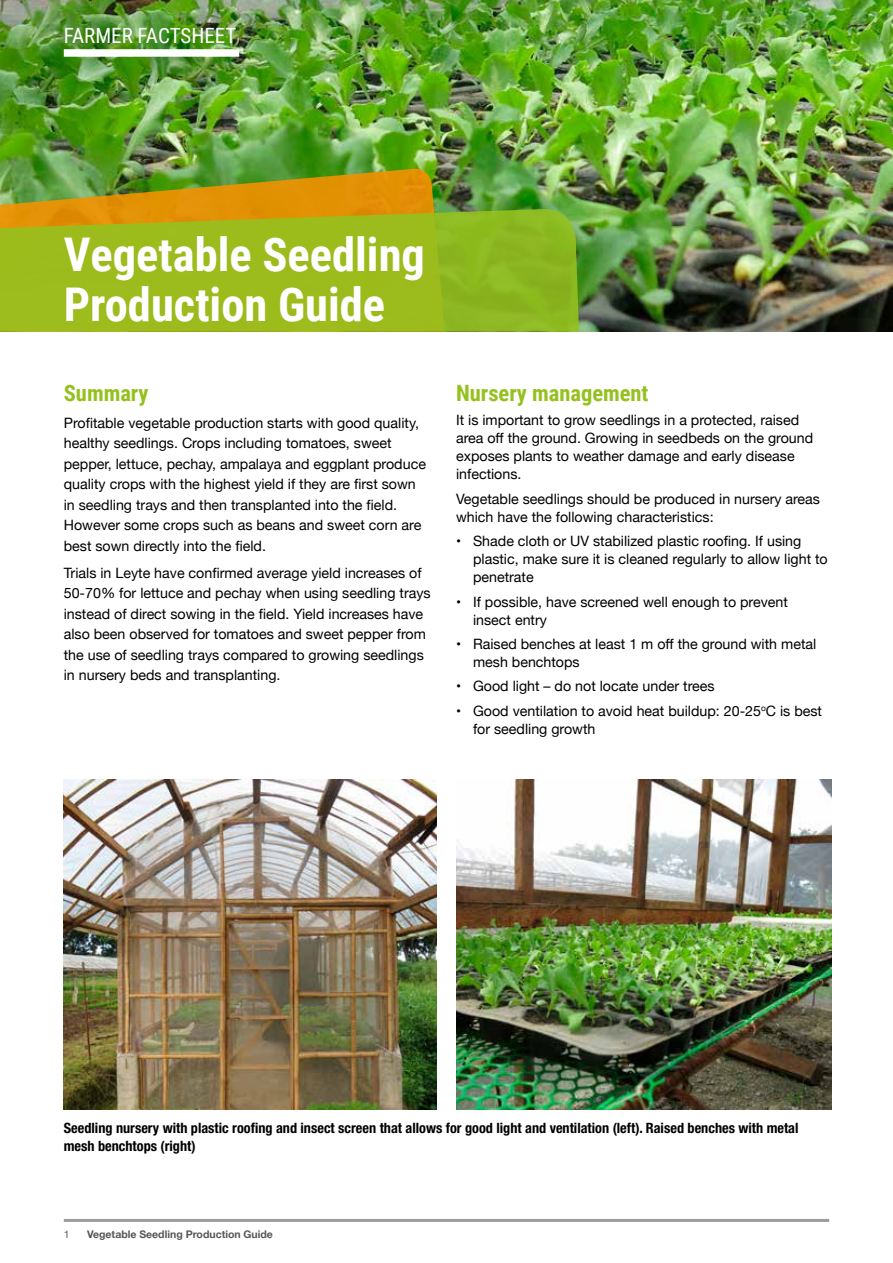
<style>
.page{position:relative;width:893px;height:1263px;background:#fff}
.page>*{position:absolute;margin:0;border:0;box-sizing:border-box;transform-origin:0 0}
.t1{font:700 46.5px/49.5px "Roboto Condensed";color:#fff}
.t2{font:700 22.5px "Roboto Condensed";color:#95c11f}
.t3{font:21px "Roboto Condensed";color:#fff}
.t4{font:14.25px/20.5px "Helvetica Neue";color:#000}
.t5{font:700 condensed 14.25px/18px "Helvetica Neue LT Std";color:#000}
.t6{font:700 10.5px "Helvetica Neue";color:#575756}
.t7{font:10.5px "Helvetica Neue";color:#575756}
</style>
<div class="page">
<hr style="left:64px;top:1219px;width:765px;height:3px;background:#9d9d9c">
<img style="left:0;top:0;width:893px;height:332px">
<div style="left:64px;top:49px;width:175px;height:8px;background:#fff"></div>
<img style="left:0;top:167px;width:444px;height:41px">
<svg style="left:0;top:208px;width:579px;height:124px;background:#9db61b"></svg>
<img style="left:457px;top:779px;width:374px;height:331px">
<img style="left:64px;top:779px;width:373px;height:331px">
<h3 class="t3" style="left:64px;top:21px;width:174px">FARMER FACTSHEET</h3>
<h1 class="t1" style="left:64px;top:228px;width:363px">Vegetable Seedling<br>Production Guide</h1>
<h2 class="t2" style="left:64px;top:377px;width:86px">Summary</h2>
<p class="t4" style="left:64px;top:413px;width:364px">Profitable vegetable production starts with good quality, healthy seedlings. Crops including tomatoes, sweet pepper, lettuce, pechay, ampalaya and eggplant produce quality crops with the highest yield if they are first sown in seedling trays and then transplanted into the field.<br>However some crops such as beans and sweet corn are best sown directly into the field.</p>
<p class="t4" style="left:64px;top:563px;width:368px">Trials in Leyte have confirmed average yield increases of 50-70% for lettuce and pechay when using seedling trays instead of direct sowing in the field. Yield increases have also been observed for tomatoes and sweet pepper from the use of seedling trays compared to growing seedlings in nursery beds and transplanting.</p>
<h2 class="t2" style="left:456px;top:377px;width:194px">Nursery management</h2>
<p class="t4" style="left:456px;top:412px;width:359px;line-height:18px">It is important to grow seedlings in a protected, raised area off the ground. Growing in seedbeds on the ground exposes plants to weather damage and early disease infections.</p>
<p class="t4" style="left:456px;top:490px;width:365px;line-height:18px">Vegetable seedlings should be produced in nursery areas which have the following characteristics:</p>
<p class="t4" style="left:473px;top:533px;width:356px;line-height:18px;text-indent:-17px">• Shade cloth or UV stabilized plastic roofing. If using plastic, make sure it is cleaned regularly to allow light to penetrate</p>
<p class="t4" style="left:473px;top:593px;width:316px;line-height:18px;text-indent:-17px">• If possible, have screened well enough to prevent insect entry</p>
<p class="t4" style="left:473px;top:636px;width:345px;line-height:18px;text-indent:-17px">• Raised benches at least 1 m off the ground with metal mesh benchtops</p>
<p class="t4" style="left:456px;top:677px;width:260px">• Good light – do not locate under trees</p>
<p class="t4" style="left:473px;top:702px;width:350px;line-height:18px;text-indent:-17px">• Good ventilation to avoid heat buildup: 20-25<sup>o</sup>C is best for seedling growth</p>
<p class="t5" style="left:64px;top:1118px;width:736px">Seedling nursery with plastic roofing and insect screen that allows for good light and ventilation (left). Raised benches with metal mesh benchtops (right)</p>
<p class="t7" style="left:64px;top:1226px;width:7px">1</p>
<p class="t6" style="left:87px;top:1226px;width:187px">Vegetable Seedling Production Guide</p>
</div>
